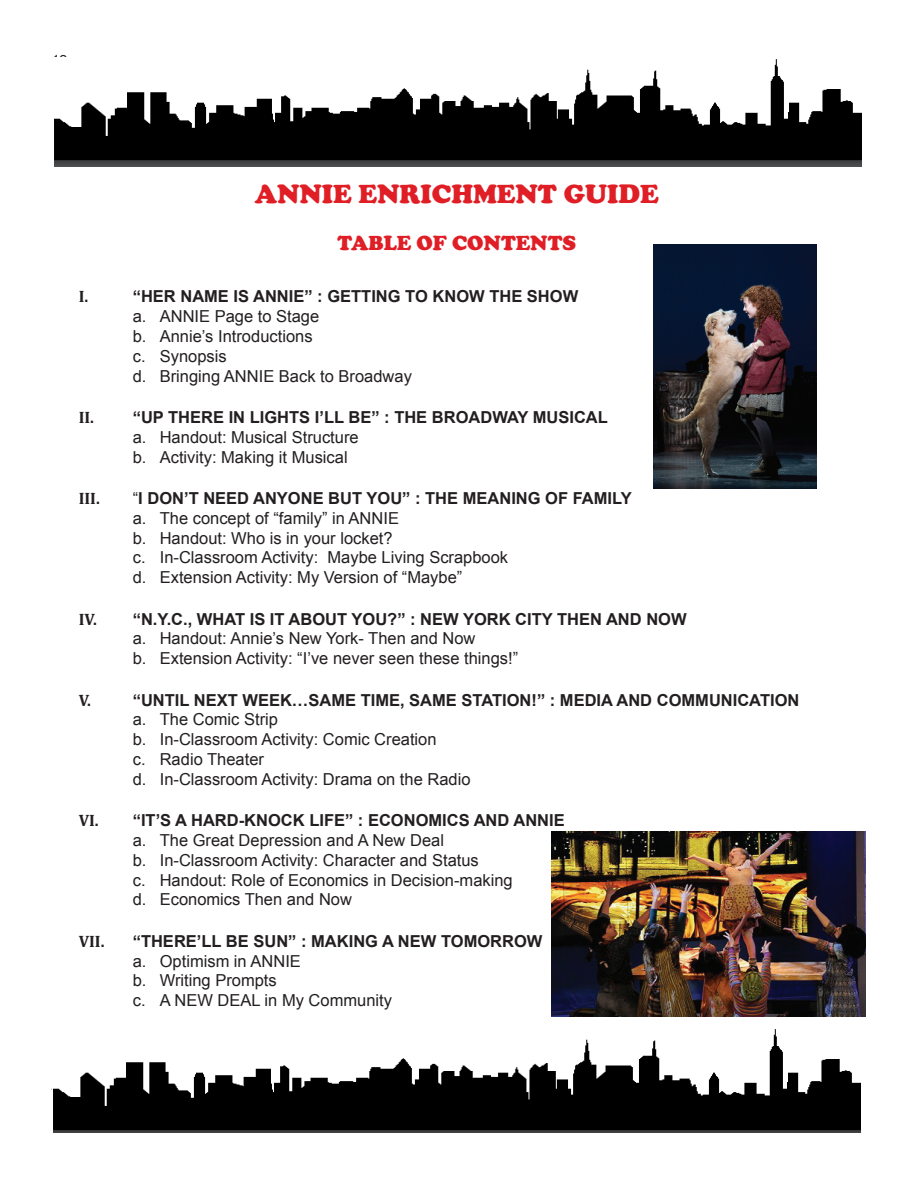
<style>
.page{position:relative;width:918px;height:1188px;background:#fff}
.page>*{position:absolute;margin:0;border:0;box-sizing:border-box;transform-origin:0 0}
.t1{font:900 27px "Cooper";color:#e01e25}
.t2{font:900 21px "Cooper";color:#e01e25}
.t3{font:16.5px/19.8px "Arial";color:#231f20}
.t4{font:700 16.5px "Arial";color:#231f20}
.t5{font:700 16.5px "Cambria";color:#231f20}
.t6{font:13.95px "Arial";color:#231f20}
.s1{font-family:"Cambria";font-weight:700}
.s2{font-weight:700}
</style>
<div class="page">
<hr style="left:52px;top:1089px;width:108px;height:1px;background:#231f20">
<img style="left:54px;top:59px;width:807px;height:108px">
<img style="left:53px;top:1029px;width:807px;height:104px">
<img style="left:653px;top:245px;width:163px;height:244px">
<img style="left:552px;top:831px;width:313px;height:186px">
<p class="t6" style="left:52px;top:51px;width:17px">12</p>
<h1 class="t1" style="left:255px;top:178px;width:405px">ANNIE ENRICHMENT GUIDE</h1>
<p class="t2" style="left:338px;top:231px;width:240px">TABLE OF CONTENTS</p>
<p class="t5" style="left:79px;top:287px;width:11px">I.</p>
<p class="t4" style="left:133px;top:286px;width:447px">“HER NAME IS ANNIE” : GETTING TO KNOW THE SHOW</p>
<p class="t3" style="left:133px;top:307px;width:281px">a. ANNIE Page to Stage<br>b. Annie’s Introductions<br>c. Synopsis<br>d. Bringing ANNIE Back to Broadway</p>
<p class="t3" style="left:133px;top:408px;width:477px;text-indent:-54px"><span class="s1">II.</span> <span class="s2">“UP THERE IN LIGHTS I’LL BE” : THE BROADWAY MUSICAL </span>a. Handout: Musical Structure<br>b. Activity: Making it Musical</p>
<p class="t5" style="left:79px;top:488px;width:23px">III.</p>
<p class="t3" style="left:133px;top:489px;width:500px">“<span class="s2">I DON’T NEED ANYONE BUT YOU” : THE MEANING OF FAMILY </span>a. The concept of “family” in ANNIE<br>b. Handout: Who is in your locket?<br>c. In-Classroom Activity: Maybe Living Scrapbook<br>d. Extension Activity: My Version of “Maybe”</p>
<p class="t3" style="left:133px;top:609px;width:555px;text-indent:-54px"><span class="s1">IV.</span> <span class="s2">“N.Y.C., WHAT IS IT ABOUT YOU?” : NEW YORK CITY THEN AND NOW </span>a. Handout: Annie’s New York- Then and Now<br>b. Extension Activity: “I’ve never seen these things!”</p>
<p class="t5" style="left:79px;top:690px;width:14px">V.</p>
<p class="t4" style="left:133px;top:689px;width:668px">“UNTIL NEXT WEEK…SAME TIME, SAME STATION!” : MEDIA AND COMMUNICATION</p>
<p class="t3" style="left:133px;top:710px;width:339px">a. The Comic Strip<br>b. In-Classroom Activity: Comic Creation<br>c. Radio Theater<br>d. In-Classroom Activity: Drama on the Radio</p>
<p class="t3" style="left:133px;top:811px;width:434px;text-indent:-54px"><span class="s1">VI.</span> <span class="s2">“IT’S A HARD-KNOCK LIFE” : ECONOMICS AND ANNIE </span>a. The Great Depression and A New Deal<br>b. In-Classroom Activity: Character and Status<br>c. Handout: Role of Economics in Decision-making<br>d. Economics Then and Now</p>
<p class="t5" style="left:79px;top:931px;width:27px">VII.</p>
<p class="t4" style="left:133px;top:930px;width:411px">“THERE’LL BE SUN” : MAKING A NEW TOMORROW</p>
<p class="t3" style="left:133px;top:951px;width:261px">a. Optimism in ANNIE<br>b. Writing Prompts<br>c. A NEW DEAL in My Community</p>
</div>
